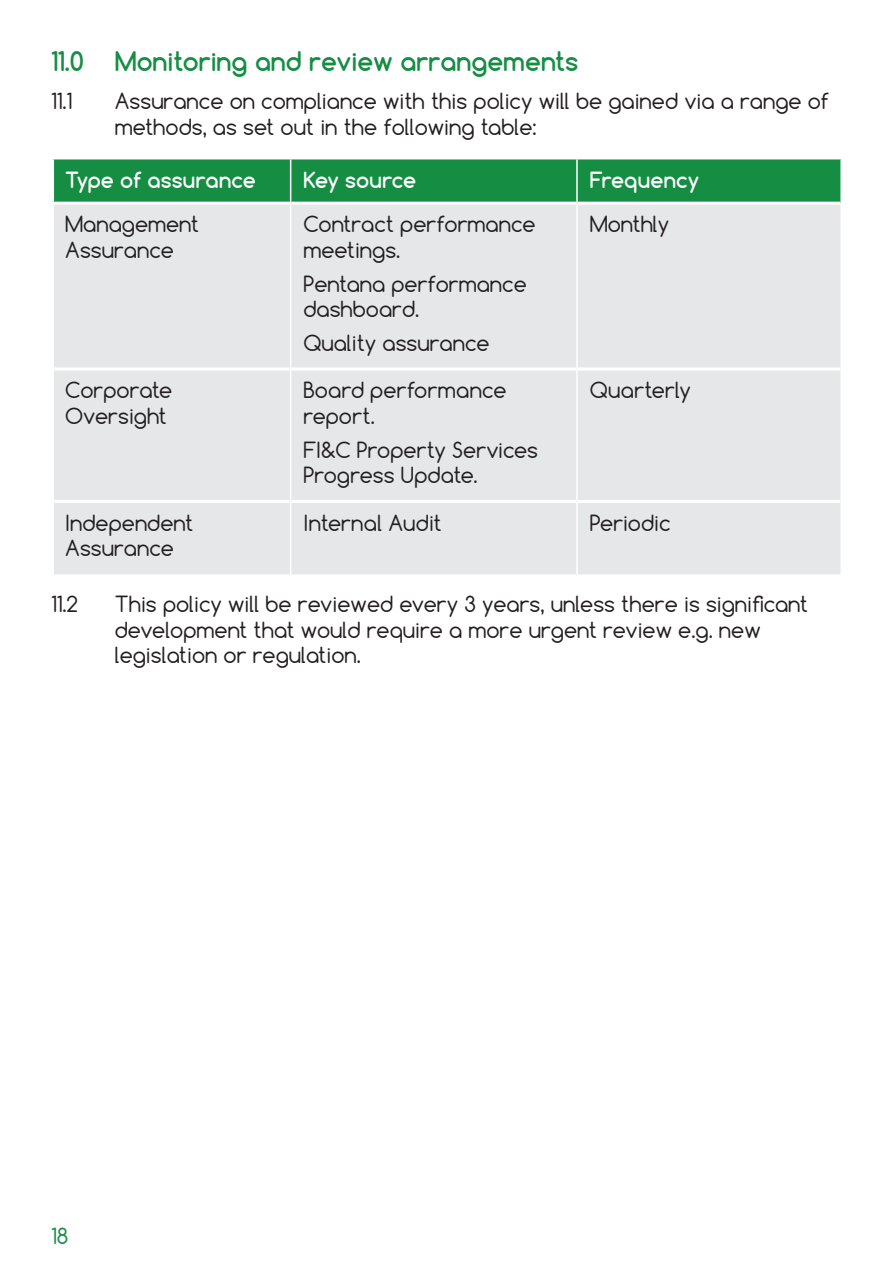
<style>
.page{position:relative;width:893px;height:1263px;background:#fff}
.page>*{position:absolute;margin:0;border:0;box-sizing:border-box;transform-origin:0 0}
.t1{font:700 25.5px "Comfortaa";color:#158e44}
.t2{font:21px/25.5px "Comfortaa";color:#231f20}
.t3{font:700 21px "Comfortaa";color:#fff}
.t4{font:21px "Comfortaa";color:#158e44}
</style>
<div class="page">
<div style="left:54px;top:159px;width:786px;height:43px;background:#158e44"></div>
<div style="left:54px;top:205px;width:786px;height:369px;background:#e6e7e9"></div>
<hr style="left:51px;top:367px;width:239px;height:3px;background:#fff">
<hr style="left:291px;top:367px;width:285px;height:3px;background:#fff">
<hr style="left:578px;top:367px;width:262px;height:3px;background:#fff">
<hr style="left:51px;top:500px;width:239px;height:3px;background:#fff">
<hr style="left:291px;top:500px;width:285px;height:3px;background:#fff">
<hr style="left:578px;top:500px;width:262px;height:3px;background:#fff">
<hr style="left:290px;top:159px;width:1px;height:44px;background:#fff">
<hr style="left:576px;top:159px;width:2px;height:44px;background:#fff">
<hr style="left:290px;top:203px;width:1px;height:166px;background:#fff">
<hr style="left:576px;top:203px;width:2px;height:166px;background:#fff">
<hr style="left:290px;top:369px;width:1px;height:132px;background:#fff">
<hr style="left:576px;top:369px;width:2px;height:132px;background:#fff">
<hr style="left:290px;top:501px;width:1px;height:73px;background:#fff">
<hr style="left:576px;top:501px;width:2px;height:73px;background:#fff">
<p class="t1" style="left:51px;top:45px;width:529px">11.0 Monitoring and review arrangements</p>
<p class="t2" style="left:51px;top:88px;width:23px">11.1</p>
<p class="t2" style="left:115px;top:88px;width:715px">Assurance on compliance with this policy will be gained via a range of methods, as set out in the following table:</p>
<p class="t3" style="left:65px;top:167px;width:192px">Type of assurance</p>
<p class="t3" style="left:303px;top:167px;width:114px">Key source</p>
<p class="t3" style="left:590px;top:167px;width:111px">Frequency</p>
<p class="t2" style="left:65px;top:211px;width:135px">Management<br>Assurance</p>
<p class="t2" style="left:303px;top:211px;width:234px">Contract performance meetings.</p>
<p class="t2" style="left:303px;top:271px;width:225px">Pentana performance dashboard.</p>
<p class="t2" style="left:303px;top:330px;width:188px">Quality assurance</p>
<p class="t2" style="left:590px;top:211px;width:81px">Monthly</p>
<p class="t2" style="left:65px;top:377px;width:109px">Corporate<br>Oversight</p>
<p class="t2" style="left:303px;top:377px;width:205px">Board performance report.</p>
<p class="t2" style="left:303px;top:437px;width:236px">FI&amp;C Property Services<br>Progress Update.</p>
<p class="t2" style="left:590px;top:377px;width:103px">Quarterly</p>
<p class="t2" style="left:65px;top:510px;width:130px">Independent<br>Assurance</p>
<p class="t2" style="left:303px;top:510px;width:140px">Internal Audit</p>
<p class="t2" style="left:590px;top:510px;width:82px">Periodic</p>
<p class="t2" style="left:51px;top:591px;width:29px">11.2</p>
<p class="t2" style="left:115px;top:591px;width:695px">This policy will be reviewed every 3 years, unless there is significant development that would require a more urgent review e.g. new legislation or regulation.</p>
<p class="t4" style="left:51px;top:1222px;width:19px">18</p>
</div>
